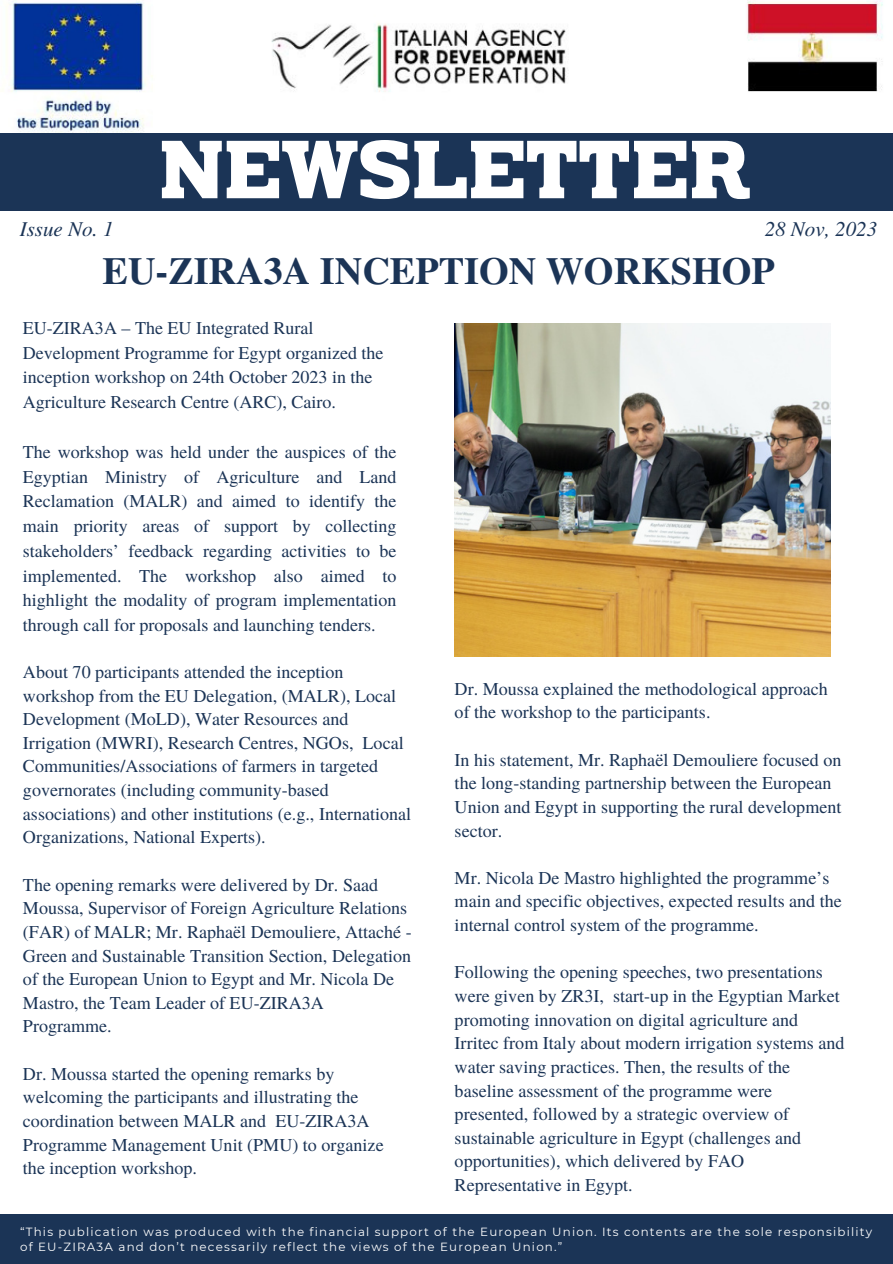
<style>
.page{position:relative;width:893px;height:1264px;background:#fff}
.page>*{position:absolute;margin:0;border:0;box-sizing:border-box;transform-origin:0 0}
.t1{font:91.05px "Prachamati EB";color:#fff}
.t2{font:700 38.1px "Te X Gyre Termes";color:#1b3456}
.t3{font:italic 21px "Te X Gyre Termes";color:#1b3456}
.t4{font:18px/23.7px "Te X Gyre Termes";color:#1b3456}
.t5{font:11.85px/15.8px "Montserrat";letter-spacing:.1em;color:#fff}
</style>
<div class="page">
<img style="left:454px;top:323px;width:376px;height:333px">
<div style="left:0;top:114px;width:892px;height:97px;background:#1b3456"></div>
<div style="left:0;top:1214px;width:892px;height:49px;background:#1b3456"></div>
<img style="left:0;top:0;width:892px;height:133px">
<p class="t1" style="left:158px;top:113px;width:593px">NEWSLETTER</p>
<h1 class="t3" style="left:20px;top:213px;width:95px">Issue No. 1</h1>
<h3 class="t2" style="left:103px;top:241px;width:673px">EU-ZIRA3A INCEPTION WORKSHOP</h3>
<h3 class="t4" style="left:23px;top:314px;width:362px;line-height:24.8px">EU-ZIRA3A – The EU Integrated Rural Development Programme for Egypt organized the inception workshop on 24th October 2023 in the Agriculture Research Centre (ARC), Cairo.</h3>
<h2 class="t4" style="left:23px;top:438px;width:375px;line-height:24.8px;text-align:justify">The workshop was held under the auspices of the Egyptian Ministry of Agriculture and Land Reclamation (MALR) and aimed to identify the main priority areas of support by collecting stakeholders’ feedback regarding activities to be implemented. The workshop also aimed to highlight the modality of program implementation through call for proposals and launching tenders.</h2>
<h4 class="t4" style="left:23px;top:659px;width:390px">About 70 participants attended the inception workshop from the EU Delegation, (MALR), Local Development (MoLD), Water Resources and Irrigation (MWRI), Research Centres, NGOs, Local Communities/Associations of farmers in targeted governorates (including community-based associations) and other institutions (e.g., International Organizations, National Experts).</h4>
<h4 class="t4" style="left:23px;top:871px;width:390px">The opening remarks were delivered by Dr. Saad Moussa, Supervisor of Foreign Agriculture Relations (FAR) of MALR; Mr. Raphaël Demouliere, Attaché - Green and Sustainable Transition Section, Delegation of the European Union to Egypt and Mr. Nicola De Mastro, the Team Leader of EU-ZIRA3A Programme.</h4>
<h4 class="t4" style="left:23px;top:1060px;width:362px">Dr. Moussa started the opening remarks by welcoming the participants and illustrating the coordination between MALR and EU-ZIRA3A Programme Management Unit (PMU) to organize the inception workshop.</h4>
<h4 class="t3" style="left:764px;top:213px;width:114px">28 Nov, 2023</h4>
<h4 class="t4" style="left:454px;top:676px;width:375px">Dr. Moussa explained the methodological approach of the workshop to the participants.</h4>
<h4 class="t4" style="left:454px;top:746px;width:388px">In his statement, Mr. Raphaël Demouliere focused on the long-standing partnership between the European Union and Egypt in supporting the rural development sector.</h4>
<h4 class="t4" style="left:454px;top:865px;width:389px">Mr. Nicola De Mastro highlighted the programme’s main and specific objectives, expected results and the internal control system of the programme.</h4>
<h4 class="t4" style="left:454px;top:959px;width:391px">Following the opening speeches, two presentations were given by ZR3I, start-up in the Egyptian Market promoting innovation on digital agriculture and Irritec from Italy about modern irrigation systems and water saving practices. Then, the results of the baseline assessment of the programme were presented, followed by a strategic overview of sustainable agriculture in Egypt (challenges and opportunities), which delivered by FAO Representative in Egypt.</h4>
<h4 class="t5" style="left:20px;top:1223px;width:853px">“This publication was produced with the financial support of the European Union. Its contents are the sole responsibility of EU-ZIRA3A and don’t necessarily reflect the views of the European Union.”</h4>
</div>
